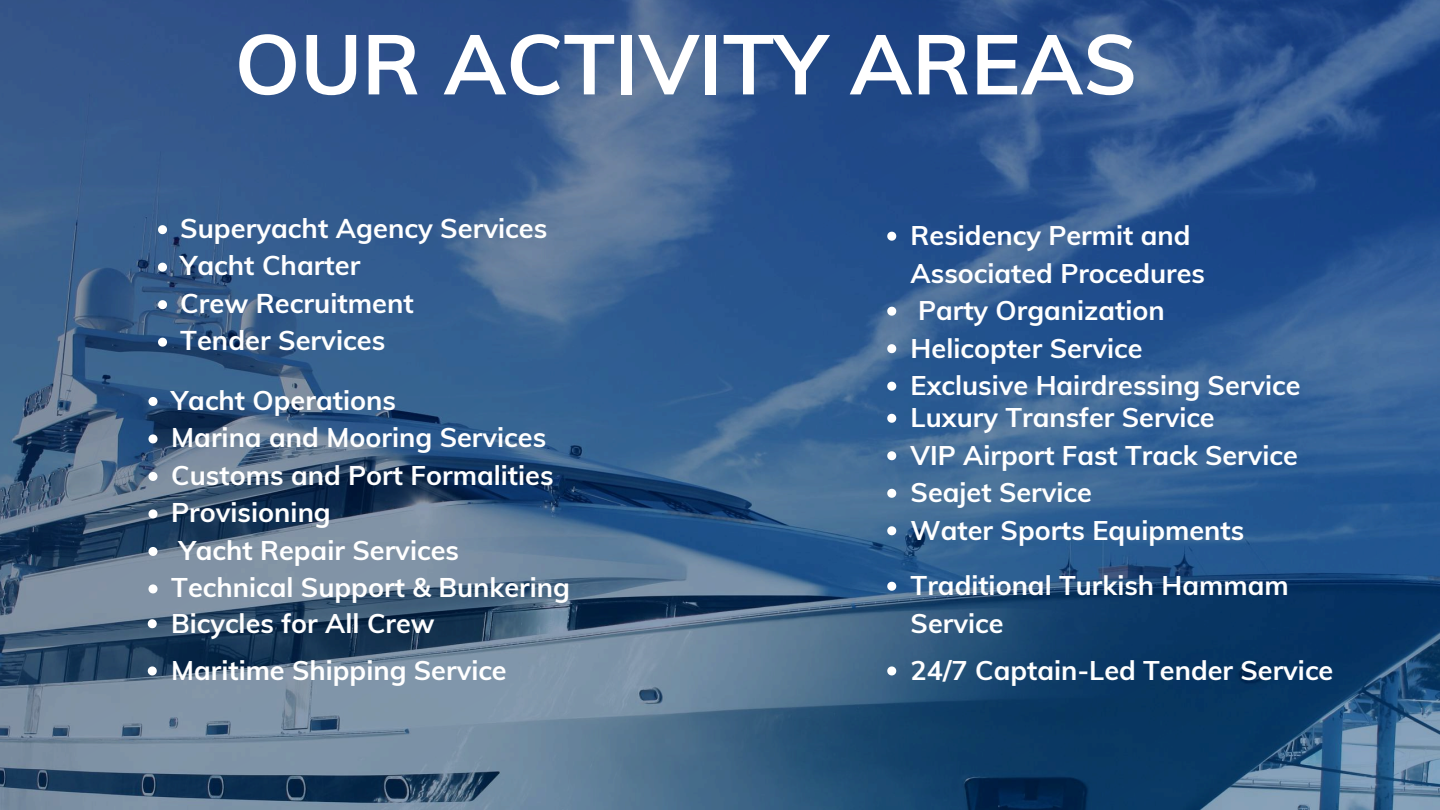
<style>
.page{position:relative;width:1440px;height:810px;background:#fff}
.page>*{position:absolute;margin:0;border:0;box-sizing:border-box;transform-origin:0 0}
.t1{font:700 83.5px "Muli";color:#fff}
.t2{font:700 27.2px/37.5px "Muli";color:#fff}
.t3{font:700 27.1px/37.5px "Muli";color:#fff}
.t4{font:700 27px/37.5px "Muli";color:#fff}
</style>
<div class="page">
<img style="left:0;top:0;width:1440px;height:810px">
<svg style="left:149px;top:397px;width:9px;height:9px"></svg>
<svg style="left:149px;top:434px;width:9px;height:9px"></svg>
<svg style="left:149px;top:472px;width:9px;height:9px"></svg>
<svg style="left:149px;top:509px;width:9px;height:9px"></svg>
<svg style="left:149px;top:547px;width:9px;height:9px"></svg>
<svg style="left:149px;top:584px;width:9px;height:9px"></svg>
<svg style="left:158px;top:225px;width:9px;height:9px"></svg>
<svg style="left:158px;top:263px;width:9px;height:9px"></svg>
<svg style="left:158px;top:300px;width:9px;height:9px"></svg>
<svg style="left:158px;top:338px;width:9px;height:9px"></svg>
<svg style="left:887px;top:414px;width:9px;height:9px"></svg>
<svg style="left:887px;top:451px;width:9px;height:9px"></svg>
<svg style="left:887px;top:489px;width:9px;height:9px"></svg>
<svg style="left:887px;top:526px;width:9px;height:9px"></svg>
<svg style="left:887px;top:232px;width:9px;height:9px"></svg>
<svg style="left:887px;top:307px;width:9px;height:9px"></svg>
<svg style="left:887px;top:344px;width:9px;height:9px"></svg>
<svg style="left:887px;top:382px;width:9px;height:9px"></svg>
<svg style="left:148px;top:619px;width:9px;height:9px"></svg>
<svg style="left:887px;top:582px;width:9px;height:9px"></svg>
<svg style="left:148px;top:666px;width:9px;height:9px"></svg>
<svg style="left:887px;top:666px;width:9px;height:9px"></svg>
<h1 class="t1" style="left:235px;top:10px;width:904px">OUR ACTIVITY AREAS</h1>
<p class="t2" style="left:180px;top:209px;width:369px">Superyacht Agency Services<br>Yacht Charter<br>Crew Recruitment<br>Tender Services</p>
<p class="t3" style="left:171px;top:381px;width:400px">Yacht Operations<br>Marina and Mooring Services<br>Customs and Port Formalities<br>Provisioning<br>Yacht Repair Services<br>Technical Support &amp; Bunkering</p>
<p class="t4" style="left:171px;top:604px;width:265px">Bicycles for All Crew</p>
<p class="t4" style="left:911px;top:216px;width:391px">Residency Permit and<br>Associated Procedures<br>Party Organization<br>Helicopter Service<br>Exclusive Hairdressing Service</p>
<p class="t4" style="left:911px;top:398px;width:389px">Luxury Transfer Service<br>VIP Airport Fast Track Service<br>Seajet Service<br>Water Sports Equipments</p>
<p class="t4" style="left:911px;top:566px;width:380px">Traditional Turkish Hammam<br>Service</p>
<p class="t4" style="left:171px;top:651px;width:337px">Maritime Shipping Service</p>
<p class="t4" style="left:911px;top:651px;width:424px">24/7 Captain-Led Tender Service</p>
</div>
